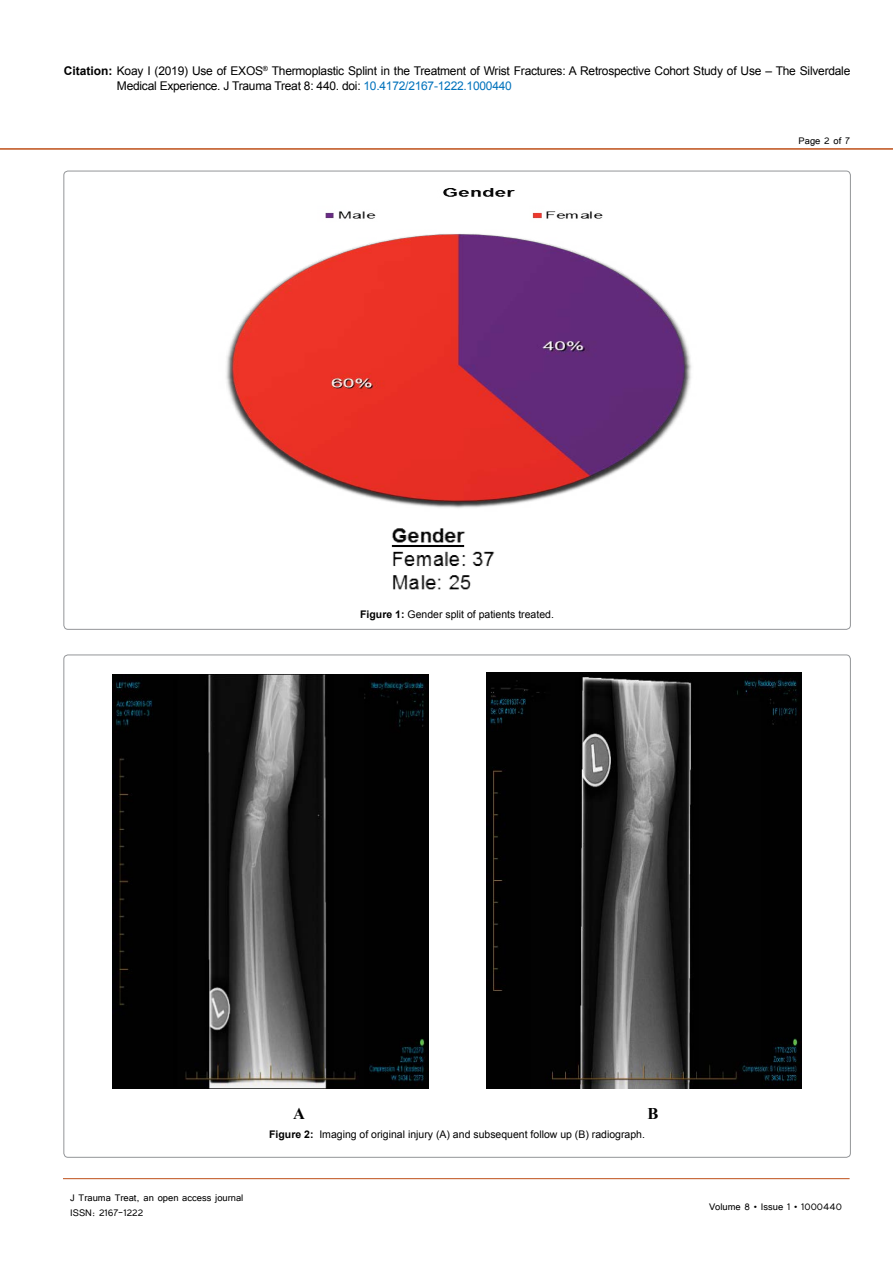
<style>
.page{position:relative;width:893px;height:1263px;background:#fff}
.page>*{position:absolute;margin:0;border:0;box-sizing:border-box;transform-origin:0 0}
.t1{font:700 16.35px "Times New Roman";color:#010101}
.t2{font:12px/14.4px "Arial";letter-spacing:-.02em;color:#000}
.t3{font:12px/14.4px "Tunga";color:#000}
.t4{font:10.5px "Arial";color:#000}
.s1{font-weight:700}
.s2{color:#0072bc}
</style>
<div class="page">
<hr style="left:63px;top:1178px;width:787px;height:1px;background:#be4f18">
<hr style="left:0;top:148px;width:893px;height:2px;background:#be4f18">
<img style="left:226px;top:188px;width:466px;height:320px">
<img style="left:391px;top:528px;width:104px;height:62px">
<img style="left:487px;top:673px;width:314px;height:416px">
<img style="left:113px;top:675px;width:315px;height:413px">
<p class="t2" style="left:117px;top:64px;width:735px;text-indent:-53px"><span class="s1">Citation:</span> Koay I (2019) Use of EXOS<sup>®</sup> Thermoplastic Splint in the Treatment of Wrist Fractures: A Retrospective Cohort Study of Use – The Silverdale<br>Medical Experience. J Trauma Treat 8: 440. doi: <span class="s2">10.4172/2167-1222.1000440</span></p>
<p class="t4" style="left:360px;top:607px;width:195px"><span class="s1">Figure 1:</span> Gender split of patients treated.</p>
<p class="t3" style="left:799px;top:133px;width:53px">Page 2 of 7</p>
<p class="t3" style="left:70px;top:1190px;width:175px">J Trauma Treat, an open access journal<br>ISSN: 2167-1222</p>
<h1 class="t1" style="left:293px;top:1102px;width:13px">A</h1>
<h1 class="t1" style="left:647px;top:1102px;width:12px">B</h1>
<p class="t4" style="left:269px;top:1127px;width:377px"><span class="s1">Figure 2:</span> Imaging of original injury (A) and subsequent follow up (B) radiograph.</p>
<p class="t3" style="left:709px;top:1199px;width:135px">Volume 8 • Issue 1 • 1000440</p>
</div>
